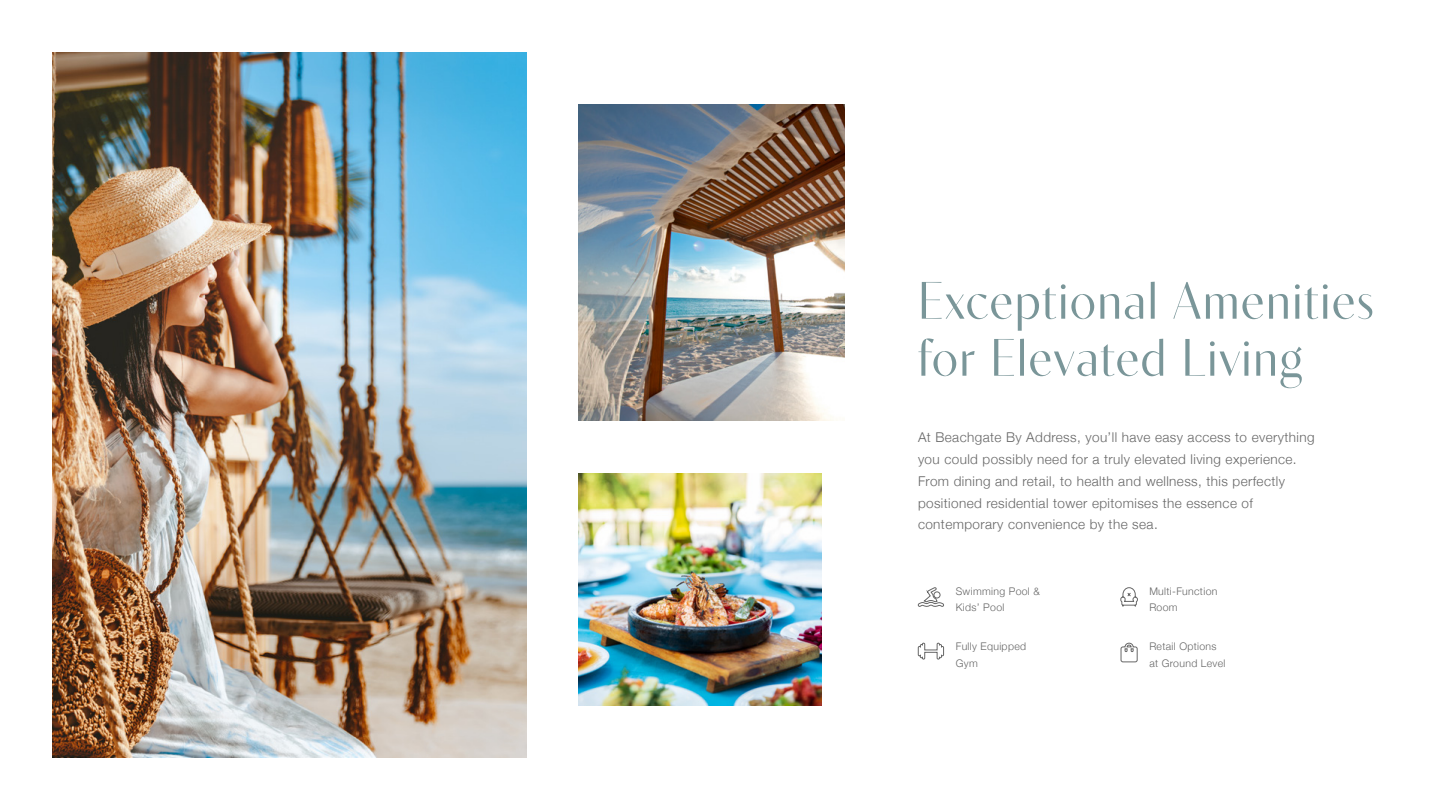
<style>
.page{position:relative;width:1440px;height:810px;background:#fff}
.page>*{position:absolute;margin:0;border:0;box-sizing:border-box;transform-origin:0 0}
.t1{font:300 52.5px/57px "Contralto Big";letter-spacing:.03em;color:#7a9699}
.t2{font:300 13.5px/21.8px "Helvetica Neue";letter-spacing:.03em;color:#666}
.t3{font:300 10.5px/16.5px "Helvetica Neue";letter-spacing:.03em;color:#666}
</style>
<div class="page">
<img style="left:52px;top:52px;width:474px;height:706px">
<img style="left:579px;top:105px;width:265px;height:316px">
<img style="left:579px;top:473px;width:243px;height:232px">
<svg style="left:1120px;top:643px;width:18px;height:19px"></svg>
<svg style="left:918px;top:642px;width:26px;height:18px"></svg>
<svg style="left:918px;top:587px;width:26px;height:20px"></svg>
<svg style="left:1120px;top:587px;width:18px;height:20px"></svg>
<h1 class="t1" style="left:918px;top:268px;width:458px">Exceptional Amenities for Elevated Living</h1>
<p class="t2" style="left:918px;top:426px;width:398px">At Beachgate By Address, you’ll have easy access to everything you could possibly need for a truly elevated living experience.<br>From dining and retail, to health and wellness, this perfectly positioned residential tower epitomises the essence of contemporary convenience by the sea.</p>
<p class="t3" style="left:956px;top:583px;width:86px">Swimming Pool &amp;<br>Kids’ Pool</p>
<p class="t3" style="left:1149px;top:583px;width:70px">Multi-Function<br>Room</p>
<p class="t3" style="left:956px;top:638px;width:72px">Fully Equipped<br>Gym</p>
<p class="t3" style="left:1149px;top:638px;width:78px">Retail Options at Ground Level</p>
</div>
